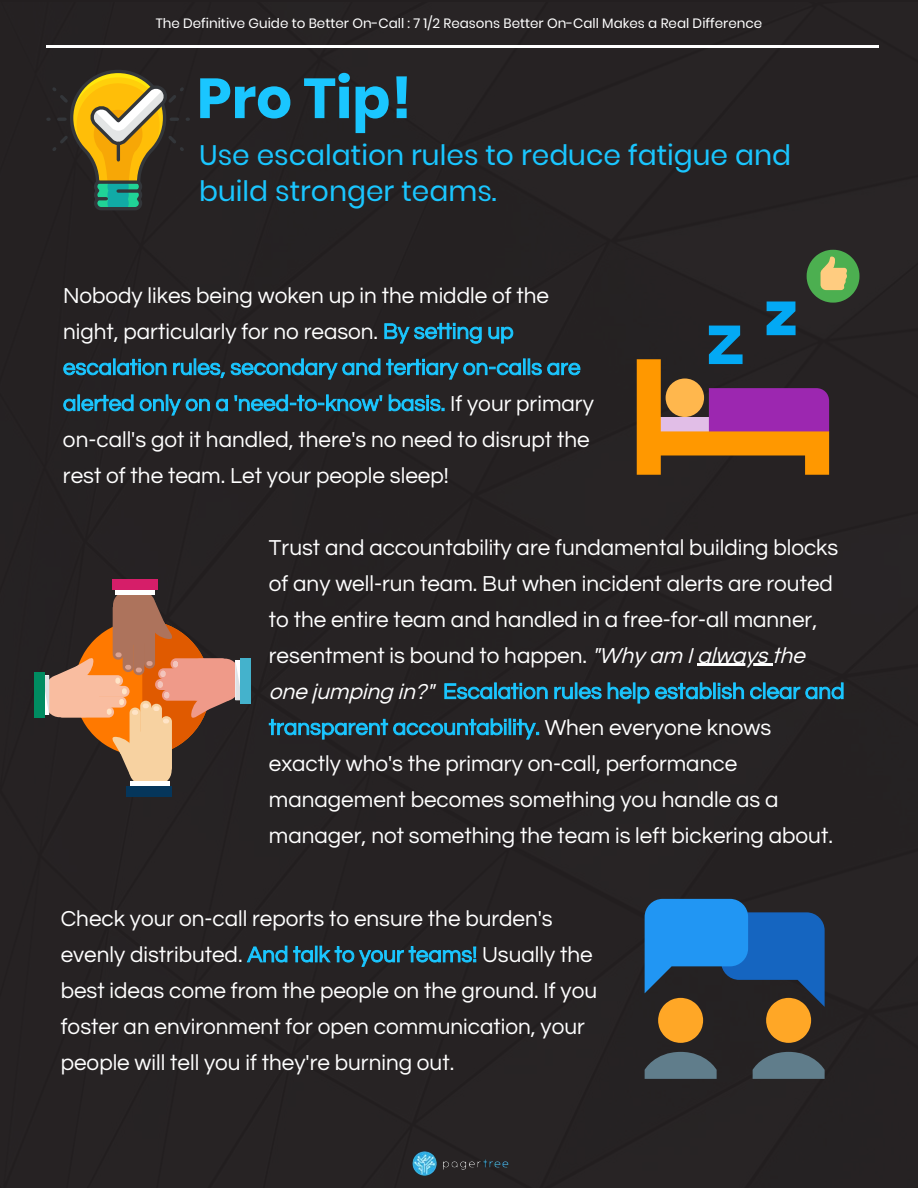
<style>
.page{position:relative;width:918px;height:1188px;background:#fff}
.page>*{position:absolute;margin:0;border:0;box-sizing:border-box;transform-origin:0 0}
.t1{font:700 56.25px "Poppins";color:#1ac6ff}
.t2{font:28.2px/36px "Poppins";color:#1ac6ff}
.t3{font:22.5px/36px "Questrial";color:#fff}
.t4{font:13.5px "Poppins";color:#fff}
.s1{color:#1ac6ff}
.s2{font-style:italic}
</style>
<div class="page">
<div style="left:0;top:2px;width:918px;height:1186px;background:#262223"></div>
<hr style="left:46px;top:45px;width:833px;height:2px;background:#fff">
<img style="left:403px;top:1143px;width:116px;height:41px">
<hr style="left:697px;top:664px;width:75px;height:2px;background:#fff">
<svg style="left:48px;top:70px;width:140px;height:140px;background:#6d6231"></svg>
<hr style="left:117px;top:143px;width:3px;height:17px;background:#33363a">
<svg style="left:645px;top:899px;width:180px;height:144px;background:#3a6180"></svg>
<svg style="left:645px;top:1052px;width:72px;height:27px;background:#546b76"></svg>
<svg style="left:753px;top:1052px;width:72px;height:27px;background:#546b77"></svg>
<div style="left:45px;top:675px;width:54px;height:42px;background:linear-gradient(to bottom,#f5bea4,#f8c0a6);border-radius:15px"></div>
<svg style="left:44px;top:676px;width:5px;height:40px"></svg>
<div style="left:185px;top:659px;width:55px;height:42px;background:#ef9a89;border-radius:15px"></div>
<svg style="left:235px;top:660px;width:5px;height:40px"></svg>
<div style="left:34px;top:672px;width:10px;height:46px;background:#008c61"></div>
<div style="left:240px;top:658px;width:11px;height:46px;background:#44b2cc"></div>
<div style="left:113px;top:590px;width:42px;height:55px;background:#ad735c;border-radius:15px"></div>
<div style="left:115px;top:588px;width:39px;height:7px;background:#fff"></div>
<div style="left:112px;top:579px;width:46px;height:11px;background:#d61e69"></div>
<div style="left:129px;top:731px;width:43px;height:54px;background:#f7d2a1;border-radius:15px"></div>
<div style="left:130px;top:781px;width:40px;height:7px;background:#fff"></div>
<div style="left:126px;top:786px;width:46px;height:10px;background:#05365b"></div>
<svg style="left:55px;top:601px;width:174px;height:174px"></svg>
<svg style="left:637px;top:250px;width:223px;height:225px;background:#5c4439"></svg>
<p class="t4" style="left:156px;top:16px;width:608px">The Definitive Guide to Better On-Call : 7 1/2 Reasons Better On-Call Makes a Real Difference</p>
<h1 class="t1" style="left:197px;top:66px;width:216px">Pro Tip!</h1>
<p class="t2" style="left:199px;top:138px;width:594px">Use escalation rules to reduce fatigue and build stronger teams.</p>
<p class="t3" style="left:63px;top:278px;width:532px">Nobody likes being woken up in the middle of the night, particularly for no reason. <span class="s1">By setting up escalation rules, secondary and tertiary on-calls are alerted only on a 'need-to-know' basis.</span> If your primary on-call's got it handled, there's no need to disrupt the rest of the team. Let your people sleep!</p>
<p class="t3" style="left:269px;top:530px;width:577px">Trust and accountability are fundamental building blocks of any well-run team. But when incident alerts are routed to the entire team and handled in a free-for-all manner, resentment is bound to happen. <span class="s2">"Why am Ialways the one jumping in?"</span> <span class="s1">Escalation rules help establish clear and transparent accountability.</span> When everyone knows exactly who's the primary on-call, performance management becomes something you handle as a manager, not something the team is left bickering about.</p>
<p class="t3" style="left:61px;top:901px;width:538px">Check your on-call reports to ensure the burden's evenly distributed. <span class="s1">And talk to your teams!</span> Usually the best ideas come from the people on the ground. If you foster an environment for open communication, your people will tell you if they're burning out.</p>
</div>
